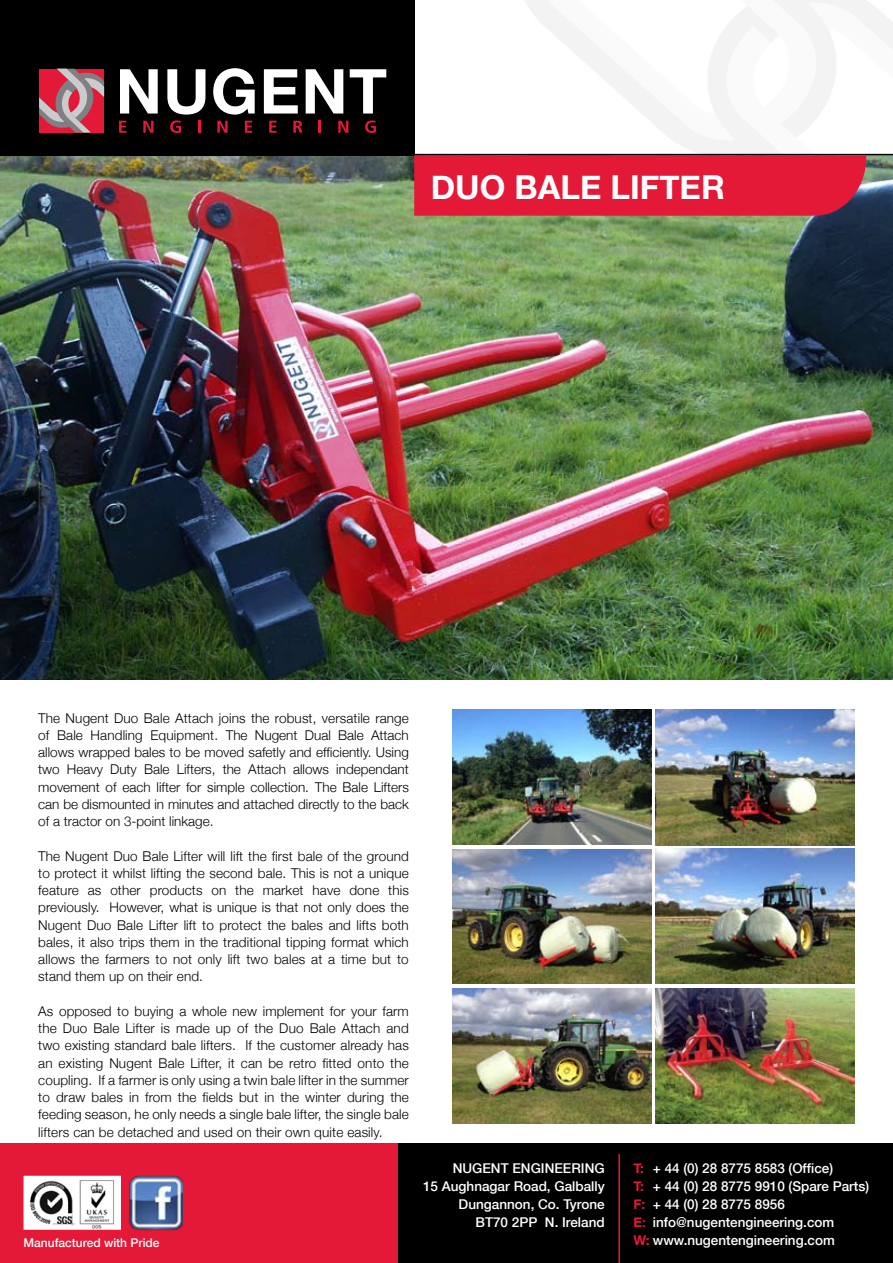
<style>
.page{position:relative;width:893px;height:1263px;background:#fff}
.page>*{position:absolute;margin:0;border:0;box-sizing:border-box;transform-origin:0 0}
.t1{font:700 33px "Helvetica Neue";color:#fff}
.t2{font:300 13.5px/17.2px "Helvetica Neue";letter-spacing:.01em;color:#000;text-align:justify}
.t3{font:500 13.5px/18px "Helvetica Neue";color:#fff;text-align:right}
.t4{font:500 12px "Helvetica Neue";color:#fff}
.s1{font-weight:700;color:#e31937}
.s2{color:#e31937}
</style>
<div class="page">
<img style="left:0;top:155px;width:893px;height:525px">
<div style="left:0;top:0;width:415px;height:155px;background:#000"></div>
<svg style="left:39px;top:69px;width:65px;height:63px;background:#c26171"></svg>
<svg style="left:120px;top:69px;width:38px;height:45px"></svg>
<svg style="left:213px;top:68px;width:42px;height:47px"></svg>
<svg style="left:264px;top:69px;width:34px;height:45px"></svg>
<svg style="left:306px;top:69px;width:37px;height:45px"></svg>
<svg style="left:350px;top:69px;width:36px;height:45px"></svg>
<svg style="left:119px;top:121px;width:7px;height:12px"></svg>
<svg style="left:143px;top:121px;width:10px;height:12px"></svg>
<svg style="left:167px;top:69px;width:38px;height:64px"></svg>
<svg style="left:217px;top:121px;width:11px;height:12px"></svg>
<svg style="left:245px;top:121px;width:7px;height:12px"></svg>
<svg style="left:269px;top:121px;width:8px;height:12px"></svg>
<svg style="left:293px;top:121px;width:10px;height:12px"></svg>
<svg style="left:319px;top:121px;width:2px;height:12px"></svg>
<svg style="left:338px;top:121px;width:10px;height:12px"></svg>
<svg style="left:365px;top:120px;width:11px;height:13px"></svg>
<svg style="left:414px;top:0;width:479px;height:323px"></svg>
<img style="left:452px;top:710px;width:199px;height:135px">
<img style="left:656px;top:710px;width:198px;height:135px">
<img style="left:452px;top:849px;width:199px;height:134px">
<img style="left:656px;top:849px;width:198px;height:134px">
<img style="left:452px;top:989px;width:199px;height:134px">
<img style="left:655px;top:989px;width:200px;height:134px">
<div style="left:0;top:1144px;width:415px;height:119px;background:#e31937"></div>
<div style="left:399px;top:1144px;width:494px;height:119px;background:#000"></div>
<img style="left:24px;top:1175px;width:97px;height:54px">
<hr style="left:618px;top:1154px;width:2px;height:109px;background:#e31937">
<img style="left:129px;top:1176px;width:54px;height:54px">
<h1 class="t1" style="left:431px;top:158px;width:295px">DUO BALE Lifter</h1>
<p class="t2" style="left:38px;top:708px;width:372px">The Nugent Duo Bale Attach joins the robust, versatile range of Bale Handling Equipment. The Nugent Dual Bale Attach allows wrapped bales to be moved safetly and efficiently. Using two Heavy Duty Bale Lifters, the Attach allows independant movement of each lifter for simple collection. The Bale Lifters can be dismounted in minutes and attached directly to the back of a tractor on 3-point linkage.</p>
<p class="t2" style="left:38px;top:846px;width:372px">The Nugent Duo Bale Lifter will lift the first bale of the ground to protect it whilst lifting the second bale. This is not a unique feature as other products on the market have done this previously. However, what is unique is that not only does the Nugent Duo Bale Lifter lift to protect the bales and lifts both bales, it also trips them in the traditional tipping format which allows the farmers to not only lift two bales at a time but to stand them up on their end.</p>
<p class="t2" style="left:38px;top:1002px;width:372px">As opposed to buying a whole new implement for your farm the Duo Bale Lifter is made up of the Duo Bale Attach and two existing standard bale lifters. If the customer already has an existing Nugent Bale Lifter, it can be retro fitted onto the coupling. If a farmer is only using a twin bale lifter in the summer to draw bales in from the fields but in the winter during the feeding season, he only needs a single bale lifter, the single bale lifters can be detached and used on their own quite easily.</p>
<p class="t3" style="left:423px;top:1158px;width:183px">Nugent ENGINEERING<br>15 Aughnagar Road, Galbally<br>Dungannon, Co. Tyrone<br>BT70 2PP N. Ireland</p>
<p class="t3" style="left:633px;top:1158px;width:237px;text-align:left"><span class="s1">T:</span> + 44 (0) 28 8775 8583 (Office)<br><span class="s1">T:</span> + 44 (0) 28 8775 9910 (Spare Parts)<br><span class="s1">F:</span> + 44 (0) 28 8775 8956<br><span class="s1">E</span><span class="s2">:</span> info@nugentengineering.com</p>
<p class="t4" style="left:24px;top:1233px;width:138px">Manufactured with Pride</p>
<p class="t3" style="left:633px;top:1230px;width:203px"><span class="s1">W:</span> www.nugentengineering.com</p>
</div>
